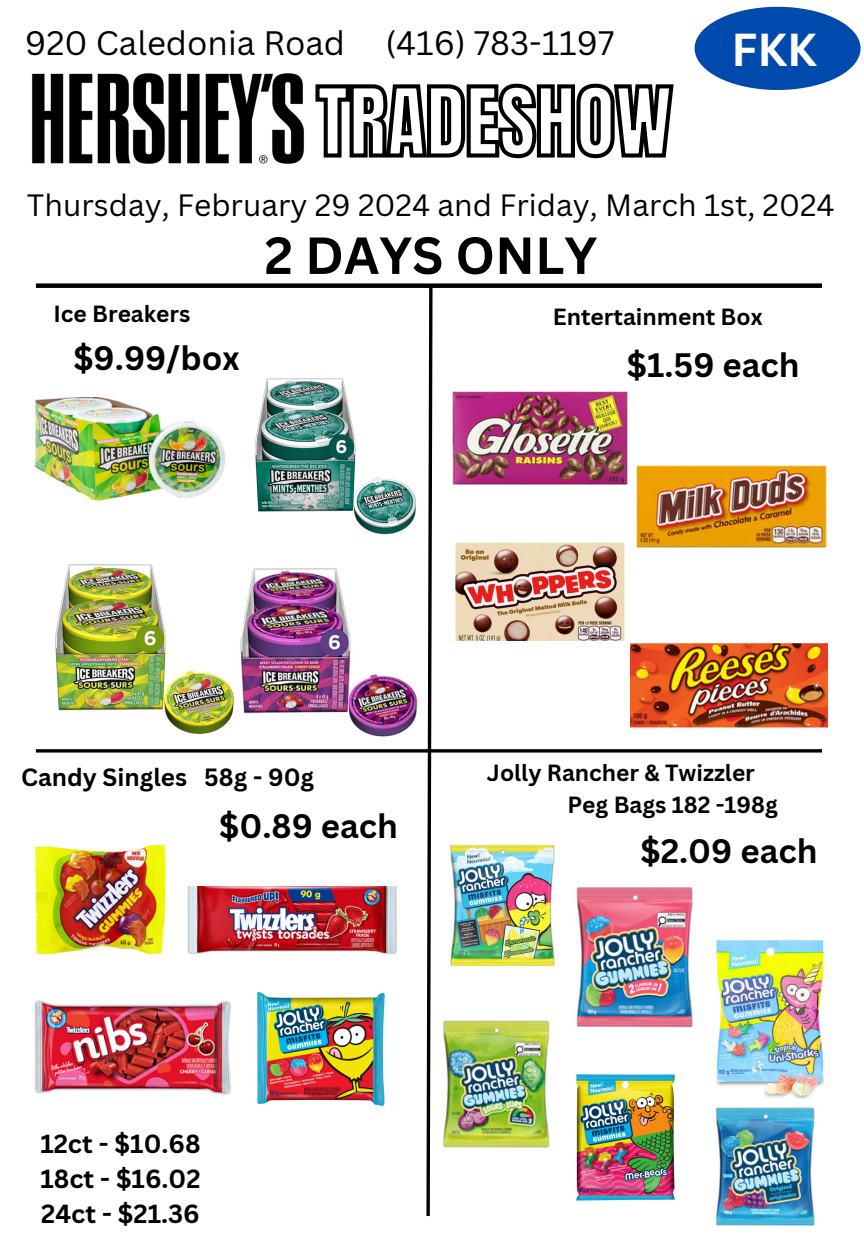
<style>
.page{position:relative;width:864px;height:1242px;background:#fff}
.page>*{position:absolute;margin:0;border:0;box-sizing:border-box;transform-origin:0 0}
.t1{font:700 51px "Canva Sans";color:#000}
.t2{font:700 45px "Canva Sans";color:#fff}
.t3{font:700 33px "Canva Sans";color:#000}
.t4{font:33px "Canva Sans";color:#000}
.t5{font:30px "Canva Sans";color:#000}
.t6{font:700 25.5px/34.8px "Canva Sans";color:#000;text-align:justify}
.t7{font:700 24.3px "Canva Sans";color:#000}
.t8{font:700 22.8px "Canva Sans";color:#000}
</style>
<div class="page">
<div style="left:36px;top:283px;width:786px;height:5px;background:#000"></div>
<img style="left:31px;top:73px;width:274px;height:91px">
<svg style="left:313px;top:83px;width:363px;height:1133px"></svg>
<svg style="left:695px;top:7px;width:166px;height:83px"></svg>
<img style="left:34px;top:398px;width:191px;height:103px">
<svg style="left:36px;top:749px;width:786px;height:4px;background:#272727"></svg>
<img style="left:631px;top:643px;width:197px;height:86px">
<img style="left:626px;top:465px;width:201px;height:86px">
<img style="left:445px;top:537px;width:189px;height:104px">
<img style="left:453px;top:392px;width:174px;height:92px">
<img style="left:187px;top:887px;width:213px;height:67px">
<img style="left:34px;top:1000px;width:197px;height:95px">
<img style="left:34px;top:845px;width:133px;height:110px">
<img style="left:257px;top:981px;width:131px;height:135px">
<img style="left:439px;top:845px;width:126px;height:120px">
<img style="left:577px;top:1072px;width:99px;height:131px">
<img style="left:716px;top:940px;width:108px;height:159px">
<img style="left:255px;top:366px;width:164px;height:171px">
<img style="left:233px;top:554px;width:188px;height:188px">
<img style="left:55px;top:565px;width:178px;height:169px">
<img style="left:439px;top:1018px;width:114px;height:132px">
<img style="left:572px;top:884px;width:121px;height:145px">
<img style="left:715px;top:1107px;width:100px;height:119px">
<p class="t4" style="left:25px;top:20px;width:590px">920 Caledonia Road (416) 783-1197</p>
<h3 class="t2" style="left:732px;top:18px;width:87px">FKK</h3>
<p class="t5" style="left:27px;top:184px;width:809px">Thursday, February 29 2024 and Friday, March 1st, 2024</p>
<p class="t8" style="left:53px;top:298px;width:138px">Ice Breakers</p>
<p class="t3" style="left:73px;top:335px;width:168px">$9.99/box</p>
<p class="t1" style="left:265px;top:219px;width:334px">2 DAYS ONLY</p>
<p class="t8" style="left:553px;top:300px;width:211px">Entertainment Box</p>
<p class="t3" style="left:627px;top:341px;width:174px">$1.59 each</p>
<p class="t7" style="left:21px;top:760px;width:295px">Candy Singles 58g - 90g</p>
<h6 class="t3" style="left:219px;top:803px;width:180px">$0.89 each</h6>
<h4 class="t8" style="left:487px;top:757px;width:269px">Jolly Rancher &amp; Twizzler</h4>
<p class="t8" style="left:567px;top:788px;width:212px">Peg Bags 182 -198g</p>
<p class="t3" style="left:641px;top:828px;width:178px">$2.09 each</p>
<h4 class="t6" style="left:40px;top:1126px;width:162px">12ct - $10.68<br>18ct - $16.02<br>24ct - $21.36</h4>
</div>
